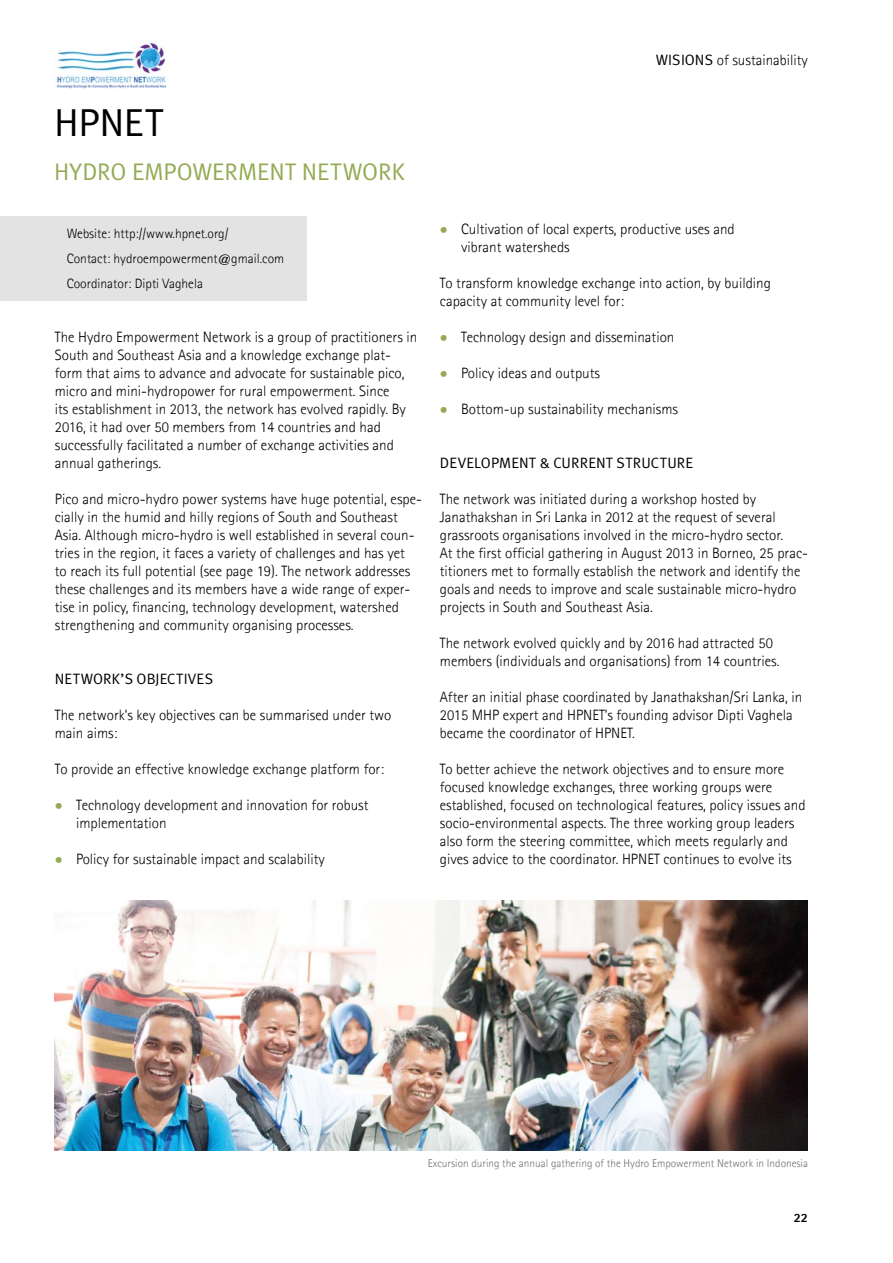
<style>
.page{position:relative;width:893px;height:1263px;background:#fff}
.page>*{position:absolute;margin:0;border:0;box-sizing:border-box;transform-origin:0 0}
.t1{font:39px "Meta Plus";color:#000}
.t2{font:24px "Meta Plus";color:#94aa54}
.t3{font:300 15px/18px "Agfa Rotis Sans Serif";color:#000}
.t4{font:15px "Meta Plus";letter-spacing:.01em;color:#000}
.t5{font:300 13.5px/24.8px "Agfa Rotis Sans Serif";color:#000}
.t6{font:800 12.75px "Agfa Rotis Sans Serif";color:#000}
.t7{font:300 11.25px "Agfa Rotis Sans Serif";color:#6f6f6e}
.s1{font-size:16.5px;color:#94aa54}
.s2{font-family:"Meta Plus";font-weight:400}
</style>
<div class="page">
<img style="left:54px;top:900px;width:754px;height:251px">
<img style="left:54px;top:42px;width:113px;height:46px">
<div style="left:54px;top:216px;width:253px;height:84px;background:#e3e3e3"></div>
<div style="left:0;top:216px;width:55px;height:84px;background:#e3e3e3"></div>
<h1 class="t1" style="left:54px;top:100px;width:110px">HPNET</h1>
<h2 class="t2" style="left:54px;top:157px;width:352px">HYDRO EMPOWERMENT NETWORK</h2>
<p class="t5" style="left:67px;top:221px;width:219px">Website: http://www.hpnet.org/<br>Contact: hydroempowerment@gmail.com<br>Coordinator: Dipti Vaghela</p>
<p class="t3" style="left:55px;top:328px;width:364px">The Hydro Empowerment Network is a group of practitioners in South and Southeast Asia and a knowledge exchange plat&shy;form that aims to advance and advocate for sustainable pico, micro and mini-hydropower for rural empowerment. Since<br>its establishment in 2013, the network has evolved rapidly. By 2016, it had over 50 members from 14 countries and had successfully facilitated a number of exchange activities and annual gatherings.</p>
<p class="t3" style="left:55px;top:490px;width:369px">Pico and micro-hydro power systems have huge potential, espe&shy;cially in the humid and hilly regions of South and Southeast Asia. Although micro-hydro is well established in several coun&shy;tries in the region, it faces a variety of challenges and has yet<br>to reach its full potential (see page 19). The network addresses these challenges and its members have a wide range of exper&shy;tise in policy, financing, technology development, watershed strengthening and community organising processes.</p>
<p class="t4" style="left:55px;top:670px;width:143px">NETWORK’S OBJECTIVES</p>
<p class="t3" style="left:55px;top:706px;width:338px">The network’s key objectives can be summarised under two main aims:</p>
<p class="t3" style="left:55px;top:760px;width:331px">To provide an effective knowledge exchange platform for:</p>
<p class="t3" style="left:76px;top:796px;width:294px;text-indent:-21px"><span class="s1">•</span> Technology development and innovation for robust implementation</p>
<p class="t3" style="left:55px;top:850px;width:272px"><span class="s1">•</span> Policy for sustainable impact and scalability</p>
<p class="t3" style="left:656px;top:51px;width:154px"><span class="s2">WISIONS</span> of sustainability</p>
<p class="t3" style="left:461px;top:220px;width:275px;text-indent:-21px"><span class="s1">•</span> Cultivation of local experts, productive uses and vibrant watersheds</p>
<p class="t3" style="left:440px;top:274px;width:333px">To transform knowledge exchange into action, by building capacity at community level for:</p>
<p class="t3" style="left:440px;top:328px;width:236px"><span class="s1">•</span> Technology design and dissemination</p>
<p class="t3" style="left:440px;top:364px;width:162px"><span class="s1">•</span> Policy ideas and outputs</p>
<p class="t3" style="left:440px;top:400px;width:240px"><span class="s1">•</span> Bottom-up sustainability mechanisms</p>
<p class="t4" style="left:440px;top:454px;width:9px">DEVEL</p>
<p class="t4" style="left:481px;top:454px;width:212px">OPMENT &amp; CURRENT STRUCTURE</p>
<p class="t3" style="left:440px;top:490px;width:369px">The network was initiated during a workshop hosted by Janathakshan in Sri Lanka in 2012 at the request of several grassroots organisations involved in the micro-hydro sector.<br>At the first official gathering in August 2013 in Borneo, 25 prac&shy;titioners met to formally establish the network and identify the goals and needs to improve and scale sustainable micro-hydro projects in South and Southeast Asia.</p>
<p class="t3" style="left:440px;top:634px;width:341px">The network evolved quickly and by 2016 had attracted 50 members (individuals and organisations) from 14 countries.</p>
<p class="t3" style="left:440px;top:688px;width:364px">After an initial phase coordinated by Janathakshan/Sri Lanka, in<br>2015 MHP expert and HPNET’s founding advisor Dipti Vaghela became the coordinator of HPNET.</p>
<p class="t3" style="left:440px;top:760px;width:367px">To better achieve the network objectives and to ensure more focused knowledge exchanges, three working groups were established, focused on technological features, policy issues and socio-environmental aspects. The three working group leaders also form the steering committee, which meets regularly and gives advice to the coordinator. HPNET continues to evolve its</p>
<p class="t7" style="left:428px;top:1157px;width:382px">Excursion during the annual gathering of the Hydro Empowerment Network in Indonesia</p>
<p class="t6" style="left:794px;top:1209px;width:16px">22</p>
</div>
